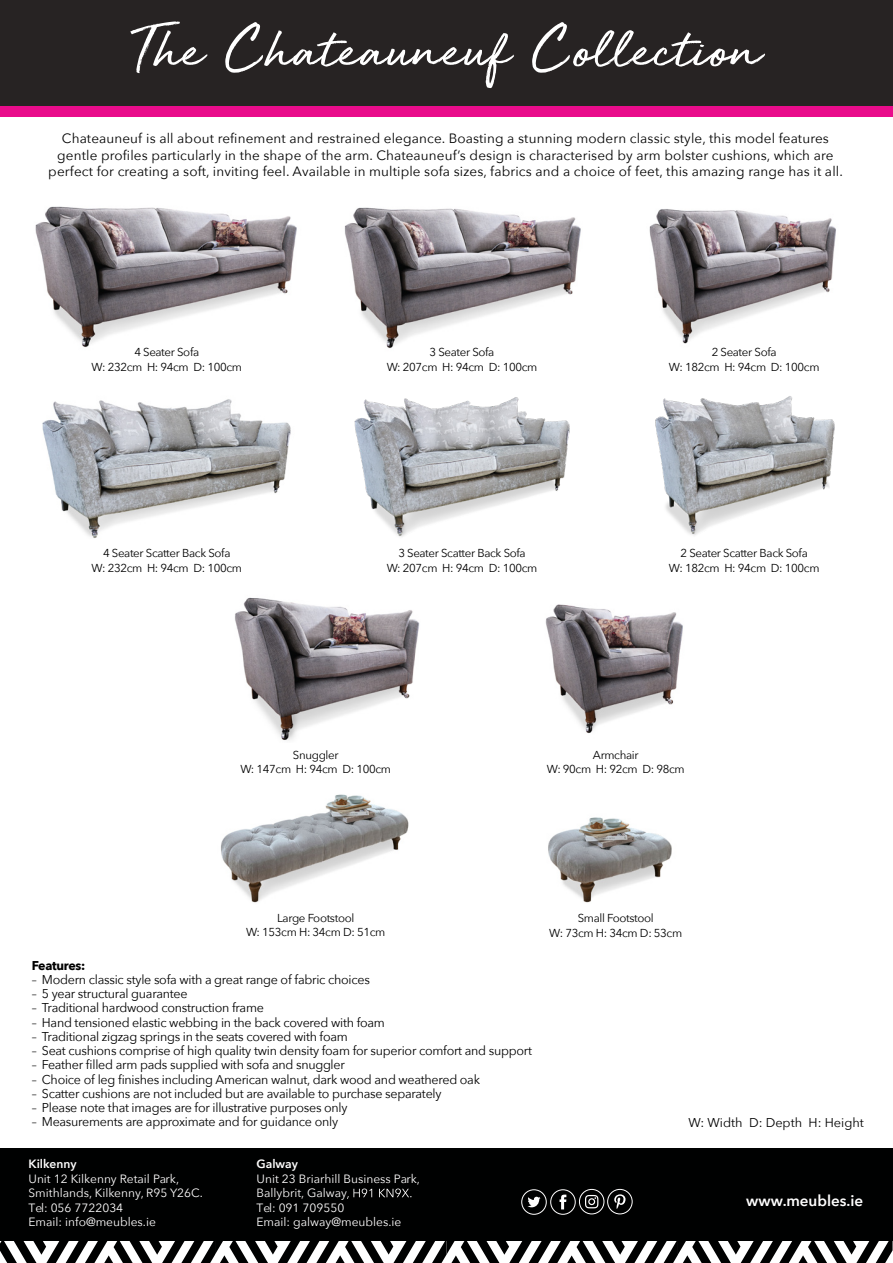
<style>
.page{position:relative;width:893px;height:1263px;background:#fff}
.page>*{position:absolute;margin:0;border:0;box-sizing:border-box;transform-origin:0 0}
.t1{font:62.4px "Golden Plains";color:#fff}
.t2{font:600 15.15px "Avenir Next";color:#fff}
.t3{font:13.5px/16.5px "Avenir Next";letter-spacing:.01em;color:#000;text-align:center}
.t4{font:12.75px "Avenir Next";letter-spacing:-.02em;color:#000}
.t5{font:12.75px "Avenir Next";color:#000}
.t6{font:700 12.75px "Avenir Next";letter-spacing:-.025em;color:#000}
.t7{font:12px/14.4px "Avenir Next";color:#fff}
.t8{font:600 12px "Avenir Next";color:#fff}
.t9{font:11.55px/14.7px "Avenir Next";letter-spacing:-.03em;color:#000;text-align:center}
</style>
<div class="page">
<div style="left:0;top:0;width:893px;height:109px;background:#272323"></div>
<div style="left:0;top:106px;width:893px;height:11px;background:#e90c8b"></div>
<div style="left:0;top:1148px;width:893px;height:92px;background:#000101"></div>
<svg style="left:0;top:1188px;width:893px;height:75px"></svg>
<img style="left:545px;top:604px;width:138px;height:130px">
<img style="left:221px;top:794px;width:188px;height:109px">
<img style="left:548px;top:817px;width:124px;height:86px">
<img style="left:235px;top:597px;width:185px;height:144px">
<img style="left:35px;top:206px;width:262px;height:141px">
<img style="left:344px;top:207px;width:237px;height:141px">
<img style="left:649px;top:209px;width:187px;height:135px">
<img style="left:42px;top:399px;width:249px;height:139px">
<img style="left:354px;top:397px;width:216px;height:140px">
<img style="left:655px;top:396px;width:180px;height:140px">
<h1 class="t1" style="left:132px;top:18px;width:631px">The Chateauneuf Collection</h1>
<p class="t3" style="left:48px;top:130px;width:796px">Chateauneuf is all about refinement and restrained elegance. Boasting a stunning modern classic style, this model features gentle profiles particularly in the shape of the arm. Chateauneuf’s design is characterised by arm bolster cushions, which are perfect for creating a soft, inviting feel. Available in multiple sofa sizes, fabrics and a choice of feet, this amazing range has it all.</p>
<p class="t9" style="left:91px;top:345px;width:152px">4 Seater Sofa<br>W: 232cm H: 94cm D: 100cm</p>
<p class="t9" style="left:387px;top:345px;width:152px">3 Seater Sofa<br>W: 207cm H: 94cm D: 100cm</p>
<p class="t9" style="left:669px;top:345px;width:152px">2 Seater Sofa<br>W: 182cm H: 94cm D: 100cm</p>
<p class="t9" style="left:91px;top:545px;width:152px">4 Seater Scatter Back Sofa<br>W: 232cm H: 94cm D: 100cm</p>
<p class="t9" style="left:387px;top:545px;width:152px">3 Seater Scatter Back Sofa<br>W: 207cm H: 94cm D: 100cm</p>
<p class="t9" style="left:669px;top:545px;width:152px">2 Seater Scatter Back Sofa<br>W: 182cm H: 94cm D: 100cm</p>
<p class="t9" style="left:240px;top:747px;width:152px">Snuggler<br>W: 147cm H: 94cm D: 100cm</p>
<p class="t9" style="left:246px;top:910px;width:141px">Large Footstool<br>W: 153cm H: 34cm D: 51cm</p>
<p class="t9" style="left:547px;top:747px;width:139px">Armchair<br>W: 90cm H: 92cm D: 98cm</p>
<p class="t9" style="left:549px;top:910px;width:134px">Small Footstool<br>W: 73cm H: 34cm D: 53cm</p>
<p class="t6" style="left:32px;top:954px;width:55px">Features:</p>
<p class="t4" style="left:32px;top:969px;width:340px">– Modern classic style sofa with a great range of fabric choices</p>
<p class="t4" style="left:32px;top:983px;width:157px">– 5 year structural guarantee</p>
<p class="t4" style="left:32px;top:997px;width:234px">– Traditional hardwood construction frame</p>
<p class="t4" style="left:32px;top:1011px;width:355px">– Hand tensioned elastic webbing in the back covered with foam</p>
<p class="t4" style="left:32px;top:1026px;width:318px">– Traditional zigzag springs in the seats covered with foam</p>
<p class="t4" style="left:32px;top:1040px;width:502px">– Seat cushions comprise of high quality twin density foam for superior comfort and support</p>
<p class="t4" style="left:32px;top:1054px;width:315px">– Feather filled arm pads supplied with sofa and snuggler</p>
<p class="t4" style="left:32px;top:1068px;width:450px">– Choice of leg finishes including American walnut, dark wood and weathered oak</p>
<p class="t4" style="left:32px;top:1083px;width:411px">– Scatter cushions are not included but are available to purchase separately</p>
<p class="t4" style="left:32px;top:1097px;width:317px">– Please note that images are for illustrative purposes only</p>
<p class="t4" style="left:32px;top:1111px;width:308px">– Measurements are approximate and for guidance only</p>
<p class="t5" style="left:688px;top:1112px;width:177px">W: Width D: Depth H: Height</p>
<p class="t8" style="left:28px;top:1154px;width:50px">Kilkenny</p>
<p class="t7" style="left:28px;top:1171px;width:176px">Unit 12 Kilkenny Retail Park,<br>Smithlands, Kilkenny, R95 Y26C.<br>Tel: 056 7722034<br>Email: info@meubles.ie</p>
<p class="t8" style="left:256px;top:1154px;width:43px">Galway</p>
<p class="t7" style="left:256px;top:1171px;width:165px">Unit 23 Briarhill Business Park,<br>Ballybrit, Galway<br>Tel: 091 709550<br>Email: galway@meubles.ie</p>
<p class="t2" style="left:746px;top:1188px;width:118px">www.meubles.ie</p>
</div>
